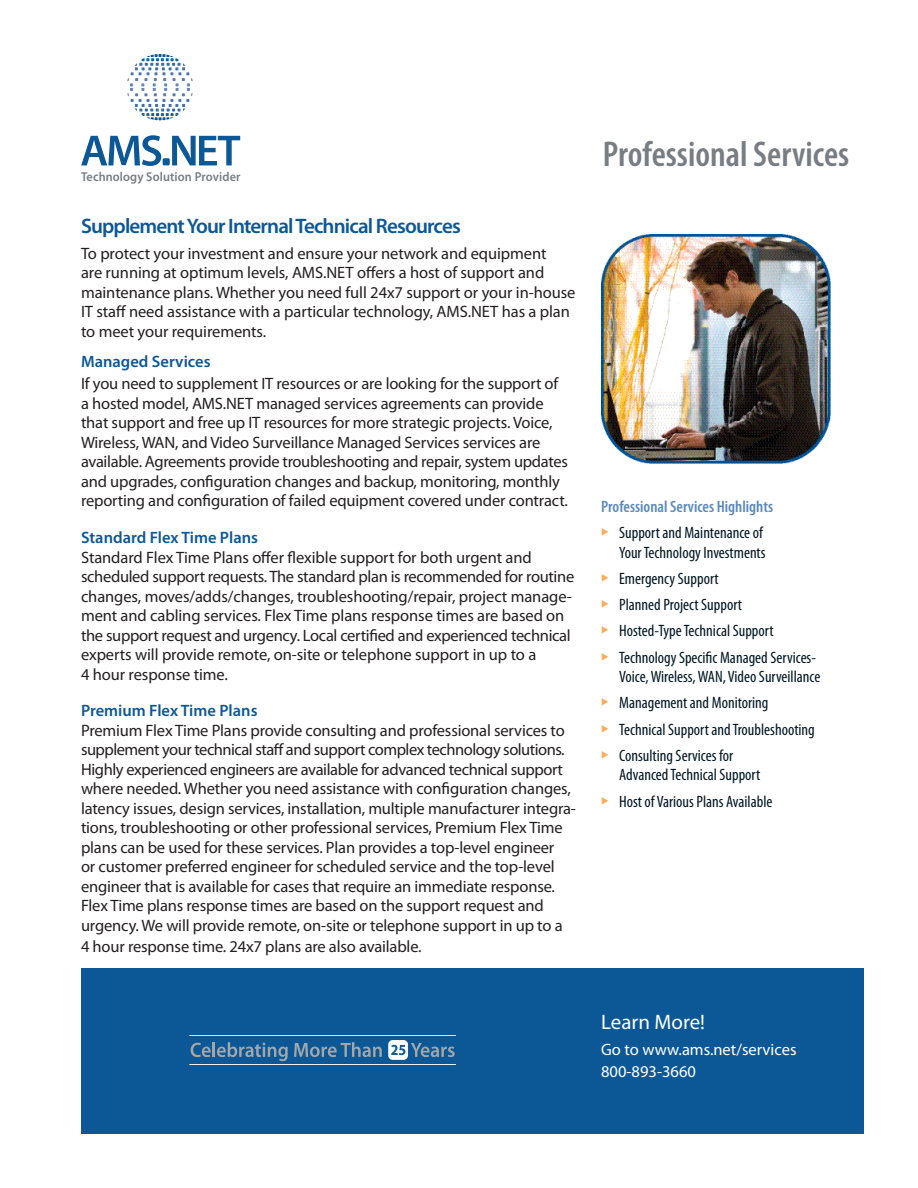
<style>
.page{position:relative;width:918px;height:1188px;background:#fff}
.page>*{position:absolute;margin:0;border:0;box-sizing:border-box;transform-origin:0 0}
.t1{font:600 condensed 36px "Myriad Pro";color:#787d83}
.t2{font:600 21px "Myriad Pro";letter-spacing:-.04em;color:#0c5896}
.t3{font:21px "Myriad Pro";color:#fff}
.t4{font:16.5px/19.5px "Myriad Pro";letter-spacing:-.01em;color:#231f20}
.Bullets{font:condensed 16.5px/19.5px "Myriad Pro";color:#011622;text-align:right}
.t5{font:600 16.5px "Myriad Pro";color:#0c5896}
.t6{font:16.5px "Myriad Pro";color:#fff}
.t7{font:600 condensed 16.5px "Myriad Pro";color:#5989bd}
.t8{font:600 12.9px "Myriad Pro";letter-spacing:.01em;color:#787d83;scale:.95 1}
</style>
<div class="page">
<div style="left:81px;top:968px;width:783px;height:166px;background:#0c5896"></div>
<svg style="left:191px;top:1042px;width:97px;height:19px"></svg>
<svg style="left:294px;top:1042px;width:88px;height:15px"></svg>
<svg style="left:411px;top:1043px;width:44px;height:14px"></svg>
<hr style="left:189px;top:1035px;width:267px;height:1px;background:#fff">
<hr style="left:189px;top:1064px;width:267px;height:1px;background:#fff">
<div style="left:388px;top:1040px;width:20px;height:20px;background:#fff;border-radius:5px"></div>
<svg style="left:391px;top:1045px;width:14px;height:10px"></svg>
<svg style="left:81px;top:135px;width:80px;height:31px"></svg>
<svg style="left:172px;top:136px;width:68px;height:29px"></svg>
<div style="left:163px;top:158px;width:7px;height:7px;background:#0c5896;border-radius:2px"></div>
<svg style="left:127px;top:54px;width:66px;height:66px"></svg>
<img style="left:601px;top:234px;width:229px;height:230px">
<p class="t8" style="left:81px;top:168px;width:169px">Technology Solution Provider</p>
<p class="t2" style="left:81px;top:212px;width:381px">Supplement Your Internal Technical Resources</p>
<p class="t4" style="left:81px;top:243px;width:496px">To protect your investment and ensure your network and equipment<br>are running at optimum levels, AMS.NET offers a host of support and maintenance plans. Whether you need full 24x7 support or your in-house IT staff need assistance with a particular technology, AMS.NET has a plan to meet your requirements.</p>
<p class="t5" style="left:81px;top:351px;width:131px">Managed Services</p>
<p class="t4" style="left:81px;top:374px;width:488px">If you need to supplement IT resources or are looking for the support of a hosted model, AMS.NET managed services agreements can provide that support and free up IT resources for more strategic projects. Voice, Wireless, WAN, and Video Surveillance Managed Services services are available. Agreements provide troubleshooting and repair, system updates and upgrades, configuration changes and backup, monitoring, monthly reporting and configuration of failed equipment covered under contract.</p>
<p class="t5" style="left:81px;top:527px;width:179px">Standard Flex Time Plans</p>
<p class="t4" style="left:81px;top:547px;width:495px">Standard Flex Time Plans offer flexible support for both urgent and scheduled support requests. The standard plan is recommended for routine changes, moves/adds/changes, troubleshooting/repair, project manage&shy;ment and cabling services. Flex Time plans response times are based on the support request and urgency. Local certified and experienced technical experts will provide remote, on-site or telephone support in up to a<br>4 hour response time.</p>
<p class="t5" style="left:81px;top:700px;width:178px">Premium Flex Time Plans</p>
<p class="t4" style="left:81px;top:720px;width:497px">Premium Flex Time Plans provide consulting and professional services to supplement your technical staff and support complex technology solutions.<br>Highly experienced engineers are available for advanced technical support where needed. Whether you need assistance with configuration changes, latency issues, design services, installation, multiple manufacturer integra&shy;tions, troubleshooting or other professional services, Premium Flex Time plans can be used for these services. Plan provides a top-level engineer<br>or customer preferred engineer for scheduled service and the top-level engineer that is available for cases that require an immediate response.<br>Flex Time plans response times are based on the support request and urgency. We will provide remote, on-site or telephone support in up to a</p>
<p class="t4" style="left:81px;top:936px;width:342px">4 hour response time. 24x7 plans are also available.</p>
<p class="t1" style="left:603px;top:132px;width:248px">Professional Services</p>
<p class="t7" style="left:601px;top:496px;width:173px">Professional Services Highlights</p>
<p class="Bullets" style="left:601px;top:523px;width:166px"><sup>◆</sup> Support and Maintenance of<br>Your Technology Investments</p>
<p class="Bullets" style="left:601px;top:568px;width:119px"><sup>◆</sup> Emergency Support</p>
<p class="Bullets" style="left:601px;top:595px;width:142px"><sup>◆</sup> Planned Project Support</p>
<p class="Bullets" style="left:601px;top:621px;width:174px"><sup>◆</sup> Hosted-Type Technical Support</p>
<p class="Bullets" style="left:601px;top:647px;width:221px"><sup>◆</sup> Technology Specific Managed Services-<br>Voice, Wireless, WAN, Video Surveillance</p>
<p class="Bullets" style="left:601px;top:693px;width:169px"><sup>◆</sup> Management and Monitoring</p>
<p class="Bullets" style="left:601px;top:719px;width:215px"><sup>◆</sup> Technical Support and Troubleshooting</p>
<p class="Bullets" style="left:619px;top:745px;width:143px;text-align:left;text-indent:-18px"><sup>◆</sup> Consulting Services for<br>Advanced Technical Support</p>
<p class="Bullets" style="left:601px;top:791px;width:173px"><sup>◆</sup> Host of Various Plans Available</p>
<p class="t3" style="left:601px;top:1009px;width:105px">Learn More!</p>
<p class="t6" style="left:601px;top:1039px;width:197px">Go to www.ams.net/services</p>
<p class="t6" style="left:601px;top:1061px;width:96px">800-893-3660</p>
</div>
